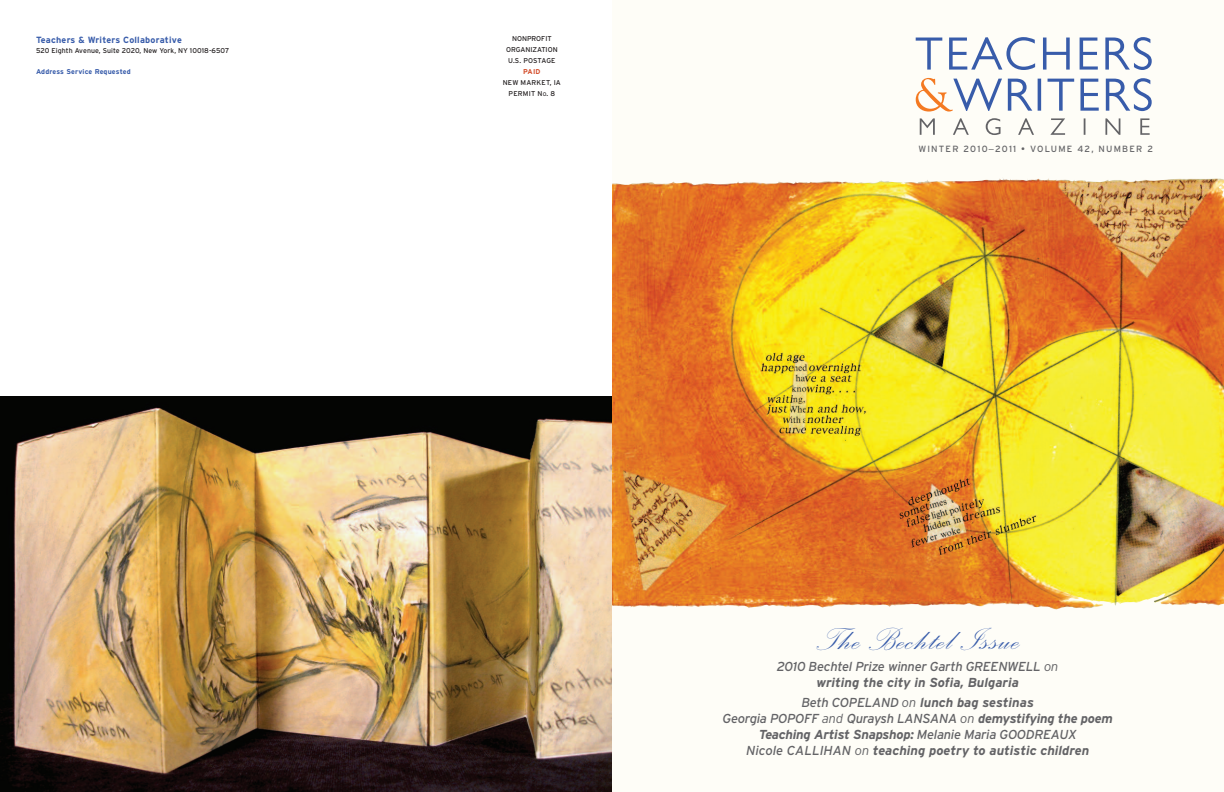
<style>
.page{position:relative;width:1224px;height:792px;background:#fff}
.page>*{position:absolute;margin:0;border:0;box-sizing:border-box;transform-origin:0 0}
.t1{font:40px "Palace Script";letter-spacing:.025em;color:#385caa}
.t2{font:italic 700 13px/16px "Interstate";color:#636366;text-align:center}
.t3{font:italic 13px/16px "Interstate";letter-spacing:-.02em;color:#636366;text-align:center}
.t4{font:9px "Interstate";letter-spacing:.135em;color:#636366}
.t5{font:700 9px "Interstate";letter-spacing:.025em;color:#385caa}
.t6{font:7px/11px "Interstate";letter-spacing:.005em;color:#231f20;text-align:center}
.t7{font:700 7px "Interstate";letter-spacing:.02em;color:#385caa}
.t8{font:7px/11px "Interstate";letter-spacing:.025em;color:#231f20;text-align:center}
.t9{font:700 7px "Interstate";color:#d34c29}
.s1{font-size:5.2px}
.s2{font-family:"Helvetica"}
.s3{font-weight:300}
.s4{font-weight:700}
.s5{font-weight:400}
</style>
<div class="page">
<img style="left:0;top:396px;width:612px;height:396px">
<img style="left:612px;top:37px;width:612px;height:573px">
<img style="left:632px;top:177px;width:592px;height:48px">
<svg style="left:916px;top:37px;width:236px;height:33px"></svg>
<svg style="left:916px;top:78px;width:236px;height:34px"></svg>
<svg style="left:920px;top:118px;width:230px;height:17px"></svg>
<p class="t5" style="left:36px;top:34px;width:147px">Teachers &amp; Writers Collaborative</p>
<p class="t6" style="left:36px;top:45px;width:195px">520 Eighth Avenue, Suite 2020, New York, NY 10018-6507</p>
<p class="t7" style="left:36px;top:67px;width:96px">Address Service Requested</p>
<p class="t6" style="left:506px;top:33px;width:53px">NONPROFIT<br>ORGANIZATION<br>U.S. POSTAGE</p>
<p class="t9" style="left:523px;top:68px;width:19px">PAID</p>
<p class="t8" style="left:503px;top:77px;width:60px">NEW MARKET, IA<br>PERMIT N<span class="s1">O</span>. 8</p>
<p class="t4" style="left:918px;top:144px;width:236px">WINTER 2010<span class="s2">–</span>2011 • VOLUME 42, NUMBER 2</p>
<h1 class="t1" style="left:815px;top:612px;width:206px">The Bechtel Issue</h1>
<p class="t3" style="left:777px;top:658px;width:283px">2010 Bechtel Prize winner Garth GREENWELL <span class="s3">on </span><span class="s4">writing the city in Sofia, Bulgaria</span></p>
<p class="t2" style="left:723px;top:694px;width:392px"><span class="s5">Beth COPELAND</span> <span class="s3">on</span> lunch bag sestinas<br><span class="s5">Georgia POPOFF</span> <span class="s3">and</span> <span class="s5">Quraysh LANSANA</span> <span class="s3">on</span> demystifying the poem Teaching Artist Snapshop: <span class="s5">Melanie Maria GOODREAUX<br>Nicole CALLIHAN</span> <span class="s3">on</span> teaching poetry to autistic children</p>
</div>
